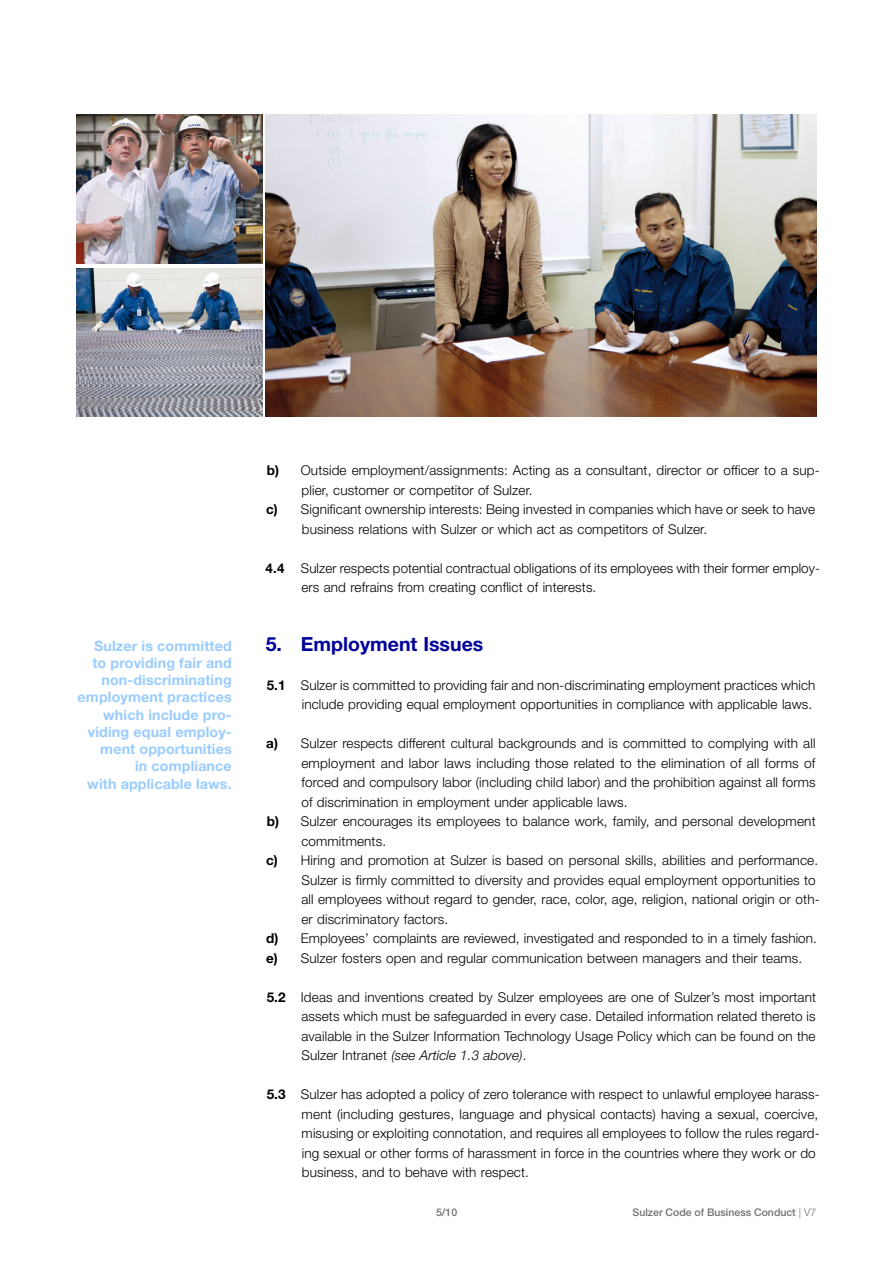
<style>
.page{position:relative;width:893px;height:1263px;background:#fff}
.page>*{position:absolute;margin:0;border:0;box-sizing:border-box;transform-origin:0 0}
.SU_CBC_Kapitel_Titel{font:700 19.5px "Helvetica Neue LT Std";color:#009}
.SU_CBC_Marginale_9_5{font:700 14.25px/17.2px "Helvetica Neue LT Std";letter-spacing:.01em;color:#9cf;text-align:right}
.SU_CBC_fliesstext_9{font:300 13.5px/19.5px "Helvetica Neue LT Std";letter-spacing:.01em;color:#000}
.t1{font:500 10.5px "Helvetica Neue LT Std";color:#707172}
.s1{font-weight:700}
.s2{font-style:italic}
.s3{font-weight:300}
</style>
<div class="page">
<img style="left:266px;top:114px;width:550px;height:303px">
<img style="left:77px;top:268px;width:185px;height:149px">
<img style="left:77px;top:114px;width:185px;height:150px">
<p class="SU_CBC_Marginale_9_5" style="left:78px;top:637px;width:156px">Sulzer is committed to providing fair and non-discriminating employment practices which include pro&shy;viding equal employ&shy;ment opportunities<br>in compliance<br>with applicable laws.</p>
<p class="SU_CBC_fliesstext_9" style="left:302px;top:460px;width:520px;text-indent:-35px"><span class="s1">b)</span> Outside employment/assignments: Acting as a consultant, director or officer to a sup&shy;plier, customer or competitor of Sulzer.</p>
<p class="SU_CBC_fliesstext_9" style="left:302px;top:499px;width:515px;text-indent:-36px"><span class="s1">c)</span> Significant ownership interests: Being invested in companies which have or seek to have business relations with Sulzer or which act as competitors of Sulzer.</p>
<p class="SU_CBC_fliesstext_9" style="left:301px;top:558px;width:520px;text-indent:-36px"><span class="s1">4.4</span> Sulzer respects potential contractual obligations of its employees with their former employ&shy;ers and refrains from creating conflict of interests.</p>
<p class="SU_CBC_Kapitel_Titel" style="left:266px;top:632px;width:219px">5. Employment Issues</p>
<p class="SU_CBC_fliesstext_9" style="left:267px;top:675px;width:550px;text-align:right"><span class="s1">5.1</span> Sulzer is committed to providing fair and non-discriminating employment practices which include providing equal employment opportunities in compliance with applicable laws.</p>
<p class="SU_CBC_fliesstext_9" style="left:301px;top:733px;width:516px;text-align:justify;text-indent:-35px"><span class="s1">a)</span> Sulzer respects different cultural backgrounds and is committed to complying with all employment and labor laws including those related to the elimination of all forms of forced and compulsory labor (including child labor) and the prohibition against all forms of discrimination in employment under applicable laws.</p>
<p class="SU_CBC_fliesstext_9" style="left:301px;top:811px;width:516px;text-indent:-35px"><span class="s1">b)</span> Sulzer encourages its employees to balance work, family, and personal development commitments.</p>
<p class="SU_CBC_fliesstext_9" style="left:301px;top:850px;width:520px;text-indent:-35px"><span class="s1">c)</span> Hiring and promotion at Sulzer is based on personal skills, abilities and performance.<br>Sulzer is firmly committed to diversity and provides equal employment opportunities to all employees without regard to gender, race, color, age, religion, national origin or oth&shy;er discriminatory factors.</p>
<p class="SU_CBC_fliesstext_9" style="left:266px;top:928px;width:552px"><span class="s1">d)</span> Employees’ complaints are reviewed, investigated and responded to in a timely fashion.</p>
<p class="SU_CBC_fliesstext_9" style="left:266px;top:948px;width:538px"><span class="s1">e)</span> Sulzer fosters open and regular communication between managers and their teams.</p>
<p class="SU_CBC_fliesstext_9" style="left:301px;top:987px;width:516px;text-align:justify;text-indent:-35px"><span class="s1">5.2</span> Ideas and inventions created by Sulzer employees are one of Sulzer’s most important assets which must be safeguarded in every case. Detailed information related thereto is available in the Sulzer Information Technology Usage Policy which can be found on the Sulzer Intranet <span class="s2">(see Article 1.3 above)</span>.</p>
<p class="SU_CBC_fliesstext_9" style="left:302px;top:1084px;width:520px;text-indent:-35px"><span class="s1">5.3</span> Sulzer has adopted a policy of zero tolerance with respect to unlawful employee harass&shy;ment (including gestures, language and physical contacts) having a sexual, coercive, misusing or exploiting connotation, and requires all employees to follow the rules regard&shy;ing sexual or other forms of harassment in force in the countries where they work or do business, and to behave with respect.</p>
<p class="t1" style="left:436px;top:1206px;width:23px">5/10</p>
<p class="t1" style="left:633px;top:1206px;width:185px">Sulzer Code of Business Conduct <span class="s3">| V7</span></p>
</div>
